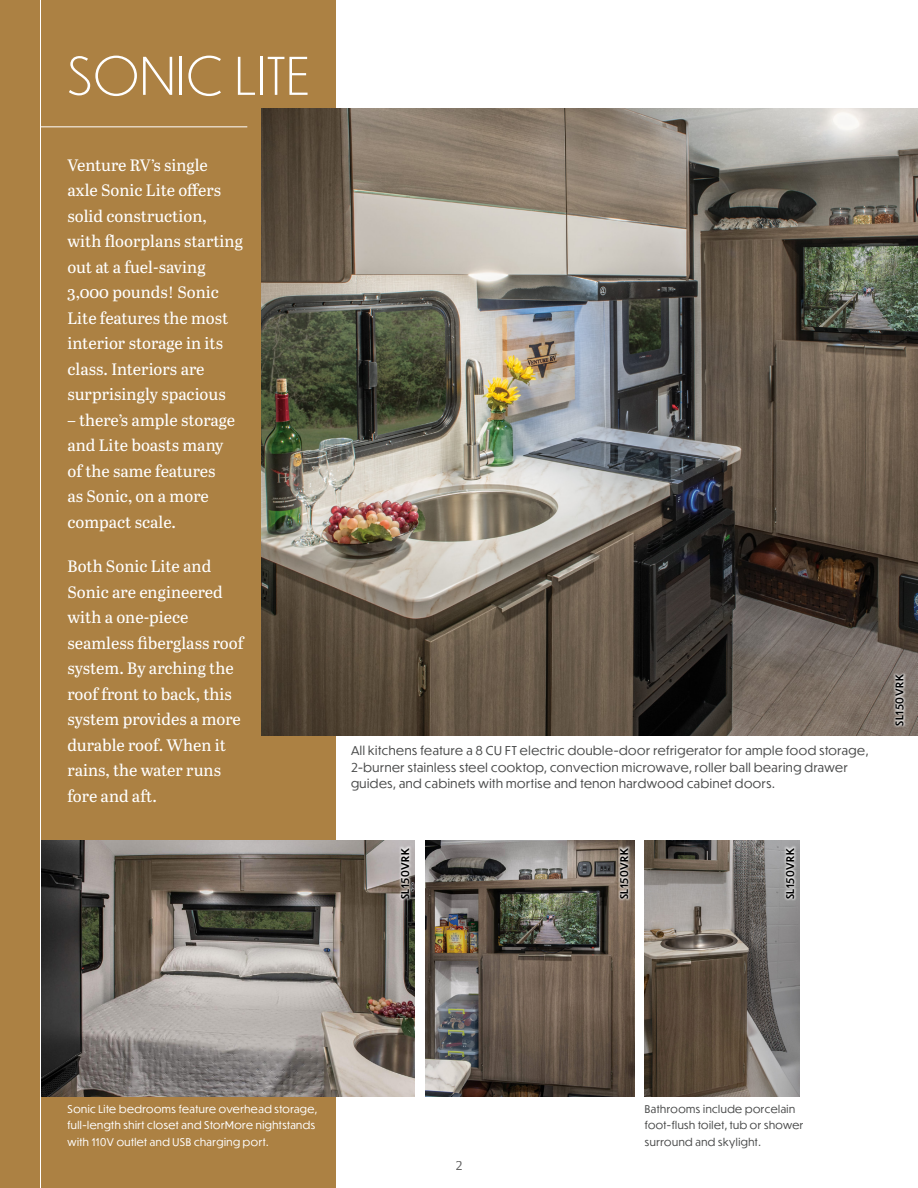
<style>
.page{position:relative;width:918px;height:1188px;background:#fff}
.page>*{position:absolute;margin:0;border:0;box-sizing:border-box;transform-origin:0 0}
.t1{font:300 51px "Dunbar Low";letter-spacing:.03em;color:#fff}
.t2{font:16.5px/25.5px "Abril Text";color:#fff}
.t3{font:15px "Mr Eaves Mod OT";color:#000}
.feature_photo_CAPTIONS{font:12px/16.5px "Dunbar Tall";letter-spacing:.05em;color:#4a4b4b}
.feature_photo_CAPTIONS-2{font:10.5px/16.5px "Dunbar Tall";letter-spacing:.05em;color:#fff}
.feature_photo_CAPTIONS-3{font:10.5px/16.5px "Dunbar Tall";letter-spacing:.05em;color:#4a4b4b}
.t4{font:500 10.5px "Dunbar Low";letter-spacing:.05em;color:#000}
</style>
<div class="page">
<div style="left:0;top:0;width:336px;height:1188px;background:#ac8143"></div>
<img style="left:261px;top:108px;width:657px;height:628px">
<img style="left:425px;top:840px;width:209px;height:257px">
<img style="left:41px;top:840px;width:373px;height:257px">
<img style="left:645px;top:840px;width:154px;height:257px">
<svg style="left:399px;top:845px;width:13px;height:57px"></svg>
<svg style="left:618px;top:845px;width:13px;height:57px"></svg>
<svg style="left:893px;top:672px;width:13px;height:57px"></svg>
<hr style="left:40px;top:126px;width:207px;height:1px;background:#fff">
<hr style="left:40px;top:0;width:1px;height:1188px;background:#fff">
<svg style="left:783px;top:845px;width:14px;height:57px"></svg>
<p class="t1" style="left:68px;top:40px;width:244px">SONIC LITE</p>
<p class="t2" style="left:68px;top:151px;width:177px">Venture RV’s single<br>axle Sonic Lite offers solid construction, with floorplans starting out at a fuel-saving<br>3,000 pounds! Sonic<br>Lite features the most interior storage in its class. Interiors are surprisingly spacious</p>
<p class="t2" style="left:68px;top:406px;width:169px">– there’s ample storage and Lite boasts many of the same features as Sonic, on a more compact scale.</p>
<p class="t2" style="left:68px;top:553px;width:177px">Both Sonic Lite and<br>Sonic are engineered with a one-piece seamless fiberglass roof system. By arching the roof front to back, this system provides a more durable roof. When it rains, the water runs fore and aft.</p>
<p class="feature_photo_CAPTIONS" style="left:351px;top:742px;width:519px">All kitchens feature a 8 CU FT electric double-door refrigerator for ample food storage,<br>2-burner stainless steel cooktop, convection microwave, roller ball bearing drawer guides, and cabinets with mortise and tenon hardwood cabinet doors.</p>
<p class="t4" style="left:398px;top:899px;width:53px;rotate:-90deg">SL150VRK</p>
<p class="t4" style="left:617px;top:899px;width:53px;rotate:-90deg">SL150VRK</p>
<p class="t4" style="left:782px;top:899px;width:53px;rotate:-90deg">SL150VRK</p>
<p class="t4" style="left:892px;top:726px;width:53px;rotate:-90deg">SL150VRK</p>
<p class="feature_photo_CAPTIONS-2" style="left:68px;top:1100px;width:252px">Sonic Lite bedrooms feature overhead storage, full-length shirt closet and StorMore nightstands with 110V outlet and USB charging port.</p>
<p class="t3" style="left:456px;top:1158px;width:8px">2</p>
<p class="feature_photo_CAPTIONS-3" style="left:645px;top:1100px;width:160px">Bathrooms include porcelain foot-flush toilet, tub or shower surround and skylight.</p>
</div>
